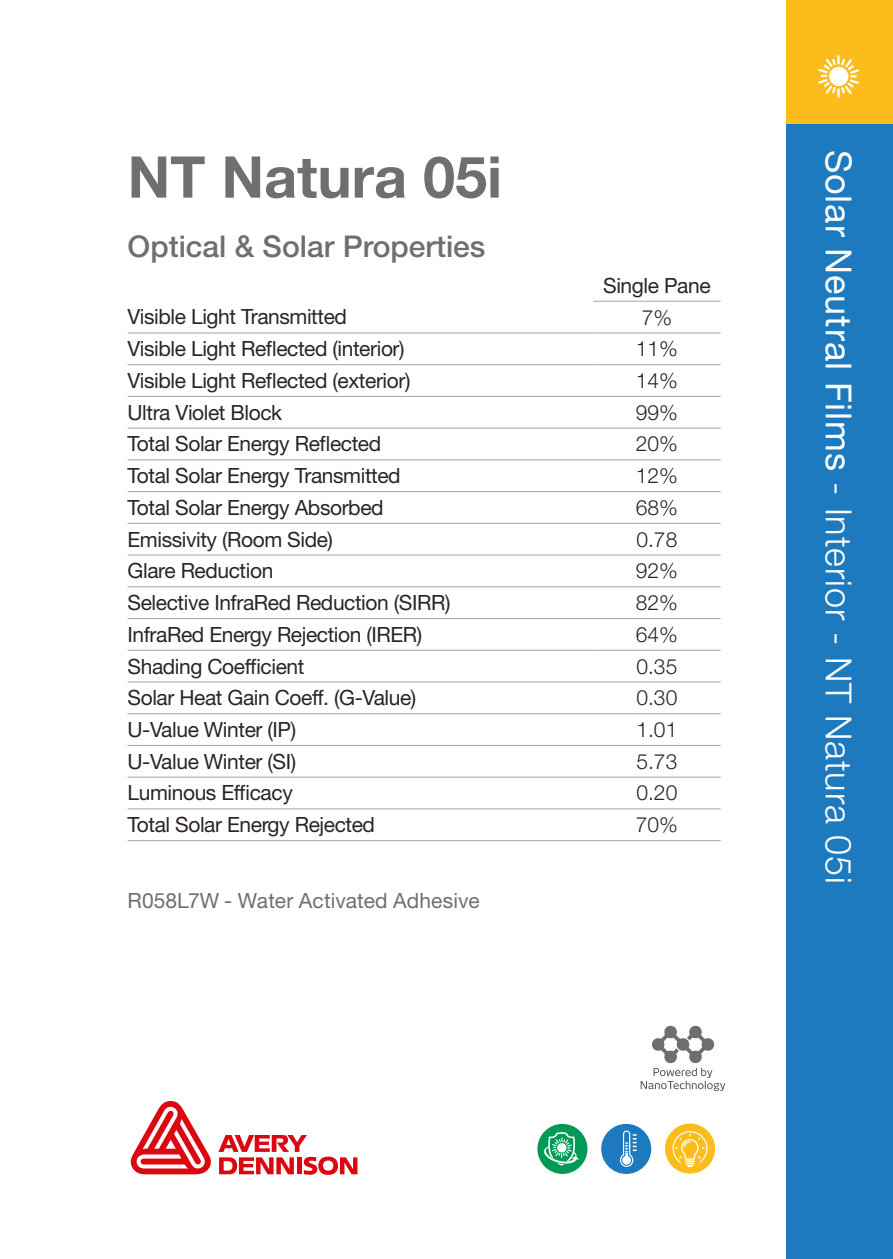
<style>
.page{position:relative;width:893px;height:1259px;background:#fff}
.page>*{position:absolute;margin:0;border:0;box-sizing:border-box;transform-origin:0 0}
.t1{font:700 57.6px "Helvetica Neue LT Std";color:#706f6f}
.t2{font:300 36px "Helvetica Neue LT Std";letter-spacing:.025em;color:#fff}
.t3{font:500 30px "Helvetica Neue LT Std";color:#706f6f}
.t4{font:21px "Helvetica Neue LT Std";letter-spacing:-.02em;color:#2b2422}
.t5{font:300 21px "Helvetica Neue LT Std";color:#2b2422}
.t6{font:21px "Helvetica Neue LT Std";letter-spacing:.005em;color:#706f6f}
.s1{font-weight:400}
</style>
<div class="page">
<svg style="left:131px;top:1101px;width:80px;height:73px"></svg>
<svg style="left:218px;top:1135px;width:139px;height:40px"></svg>
<div style="left:787px;top:20px;width:106px;height:1239px;background:#1d7abe"></div>
<div style="left:787px;top:0;width:106px;height:124px;background:#fcbd1c"></div>
<div style="left:601px;top:1124px;width:50px;height:50px;background:#1d7abe;border-radius:50%"></div>
<svg style="left:620px;top:1130px;width:17px;height:37px"></svg>
<div style="left:537px;top:1124px;width:50px;height:50px;background:#009a54;border-radius:50%"></div>
<svg style="left:542px;top:1132px;width:37px;height:33px"></svg>
<div style="left:665px;top:1123px;width:50px;height:50px;background:#fcbd1c;border-radius:50%"></div>
<svg style="left:672px;top:1130px;width:36px;height:37px"></svg>
<hr style="left:593px;top:301px;width:128px;height:1px;background:#a8a8a7">
<hr style="left:128px;top:332px;width:465px;height:1px;background:#a8a8a7">
<hr style="left:593px;top:332px;width:128px;height:1px;background:#a8a8a7">
<hr style="left:128px;top:364px;width:465px;height:1px;background:#a8a8a7">
<hr style="left:593px;top:364px;width:128px;height:1px;background:#a8a8a7">
<hr style="left:128px;top:396px;width:465px;height:1px;background:#a8a8a7">
<hr style="left:593px;top:396px;width:128px;height:1px;background:#a8a8a7">
<hr style="left:128px;top:427px;width:465px;height:2px;background:#a8a8a7">
<hr style="left:593px;top:427px;width:128px;height:2px;background:#a8a8a7">
<hr style="left:128px;top:459px;width:465px;height:1px;background:#a8a8a7">
<hr style="left:593px;top:459px;width:128px;height:1px;background:#a8a8a7">
<hr style="left:128px;top:491px;width:465px;height:1px;background:#a8a8a7">
<hr style="left:593px;top:491px;width:128px;height:1px;background:#a8a8a7">
<hr style="left:128px;top:523px;width:465px;height:1px;background:#a8a8a7">
<hr style="left:593px;top:523px;width:128px;height:1px;background:#a8a8a7">
<hr style="left:128px;top:554px;width:465px;height:1px;background:#a8a8a7">
<hr style="left:593px;top:554px;width:128px;height:1px;background:#a8a8a7">
<hr style="left:128px;top:586px;width:465px;height:1px;background:#a8a8a7">
<hr style="left:128px;top:618px;width:465px;height:1px;background:#a8a8a7">
<hr style="left:128px;top:650px;width:465px;height:1px;background:#a8a8a7">
<hr style="left:593px;top:586px;width:128px;height:1px;background:#a8a8a7">
<hr style="left:593px;top:618px;width:128px;height:1px;background:#a8a8a7">
<hr style="left:593px;top:650px;width:128px;height:1px;background:#a8a8a7">
<hr style="left:128px;top:681px;width:465px;height:1px;background:#a8a8a7">
<hr style="left:593px;top:681px;width:128px;height:1px;background:#a8a8a7">
<hr style="left:128px;top:713px;width:465px;height:1px;background:#a8a8a7">
<hr style="left:593px;top:713px;width:128px;height:1px;background:#a8a8a7">
<hr style="left:128px;top:745px;width:465px;height:1px;background:#a8a8a7">
<hr style="left:593px;top:745px;width:128px;height:1px;background:#a8a8a7">
<hr style="left:128px;top:776px;width:465px;height:1px;background:#a8a8a7">
<hr style="left:593px;top:776px;width:128px;height:1px;background:#a8a8a7">
<hr style="left:128px;top:808px;width:465px;height:1px;background:#a8a8a7">
<hr style="left:128px;top:840px;width:465px;height:1px;background:#a8a8a7">
<hr style="left:593px;top:808px;width:128px;height:1px;background:#a8a8a7">
<hr style="left:593px;top:840px;width:128px;height:1px;background:#a8a8a7">
<svg style="left:818px;top:55px;width:41px;height:43px"></svg>
<svg style="left:641px;top:1025px;width:84px;height:66px"></svg>
<h1 class="t1" style="left:128px;top:141px;width:376px">NT Natura 05i</h1>
<h2 class="t2" style="left:861px;top:150px;width:735px;rotate:90deg"><span class="s1">Solar Neutral Films</span> - Interior - NT Natura 05i</h2>
<h3 class="t3" style="left:128px;top:229px;width:359px">Optical &amp; Solar Properties</h3>
<p class="t4" style="left:603px;top:273px;width:109px">Single Pane</p>
<p class="t4" style="left:128px;top:304px;width:221px">Visible Light Transmitted</p>
<p class="t5" style="left:642px;top:304px;width:32px">7%</p>
<p class="t4" style="left:128px;top:336px;width:279px">Visible Light Reflected (interior)</p>
<p class="t5" style="left:636px;top:336px;width:44px">11%</p>
<p class="t4" style="left:128px;top:368px;width:284px">Visible Light Reflected (exterior)</p>
<p class="t5" style="left:636px;top:368px;width:44px">14%</p>
<p class="t4" style="left:128px;top:400px;width:156px">Ultra Violet Block</p>
<p class="t5" style="left:636px;top:399px;width:44px">99%</p>
<p class="t4" style="left:128px;top:431px;width:255px">Total Solar Energy Reflected</p>
<p class="t5" style="left:636px;top:431px;width:44px">20%</p>
<p class="t4" style="left:128px;top:463px;width:275px">Total Solar Energy Transmitted</p>
<p class="t5" style="left:636px;top:463px;width:44px">12%</p>
<p class="t4" style="left:128px;top:495px;width:258px">Total Solar Energy Absorbed</p>
<p class="t5" style="left:636px;top:494px;width:44px">68%</p>
<p class="t4" style="left:128px;top:526px;width:207px">Emissivity (Room Side)</p>
<p class="t5" style="left:636px;top:526px;width:42px">0.78</p>
<p class="t4" style="left:128px;top:558px;width:147px">Glare Reduction</p>
<p class="t5" style="left:636px;top:558px;width:44px">92%</p>
<p class="t4" style="left:128px;top:590px;width:324px">Selective InfraRed Reduction (SIRR)</p>
<p class="t5" style="left:636px;top:590px;width:44px">82%</p>
<p class="t4" style="left:128px;top:622px;width:296px">InfraRed Energy Rejection (IRER)</p>
<p class="t5" style="left:636px;top:621px;width:44px">64%</p>
<p class="t4" style="left:128px;top:653px;width:178px">Shading Coefficient</p>
<p class="t5" style="left:636px;top:653px;width:42px">0.35</p>
<p class="t4" style="left:128px;top:685px;width:290px">Solar Heat Gain Coeff. (G-Value)</p>
<p class="t5" style="left:636px;top:685px;width:42px">0.30</p>
<p class="t4" style="left:128px;top:717px;width:170px">U-Value Winter (IP)</p>
<p class="t5" style="left:636px;top:716px;width:42px">1.01</p>
<p class="t4" style="left:128px;top:748px;width:170px">U-Value Winter (SI)</p>
<p class="t5" style="left:636px;top:748px;width:42px">5.73</p>
<p class="t4" style="left:128px;top:780px;width:167px">Luminous Efficacy</p>
<p class="t5" style="left:636px;top:780px;width:42px">0.20</p>
<p class="t4" style="left:128px;top:812px;width:249px">Total Solar Energy Rejected</p>
<p class="t5" style="left:636px;top:812px;width:44px">70%</p>
<p class="t6" style="left:128px;top:888px;width:354px">R058L7W - Water Activated Adhesive</p>
</div>
